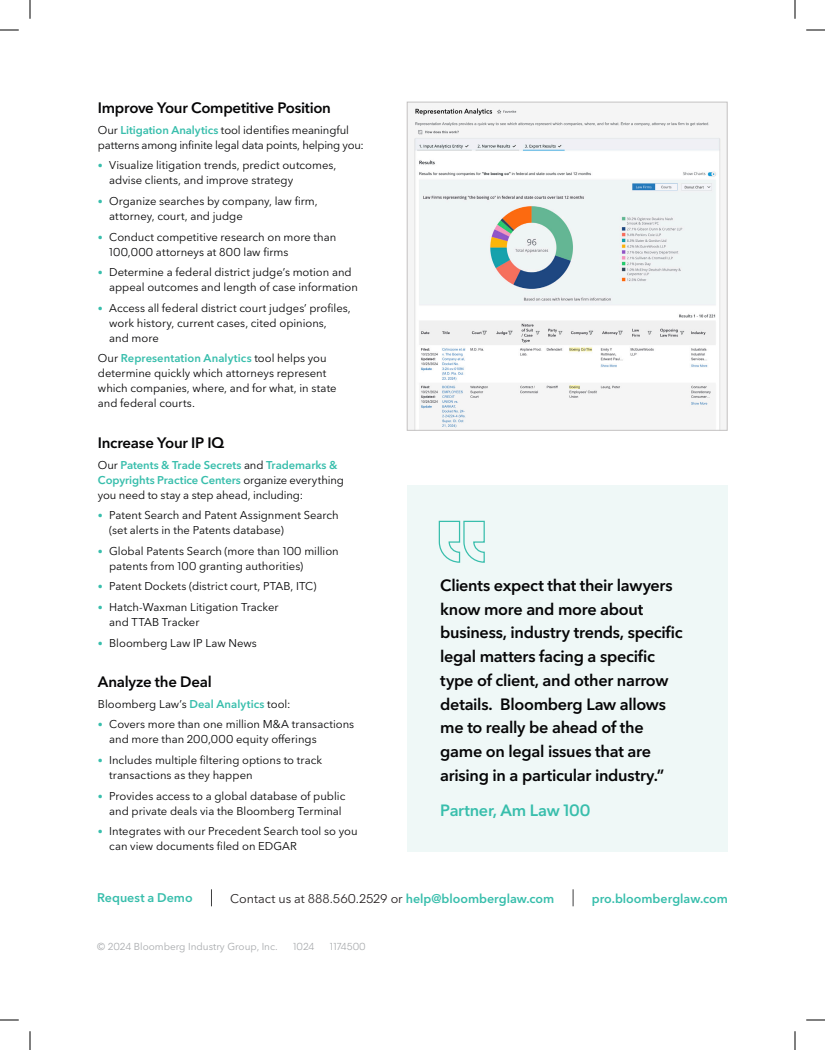
<style>
.page{position:relative;width:825px;height:1050px;background:#fff}
.page>*{position:absolute;margin:0;border:0;box-sizing:border-box;transform-origin:0 0}
.t1{font:600 16.25px/23.8px "Avenir Next P For BBG";letter-spacing:-.02em;color:#050506}
.t2{font:600 16.25px "Avenir Next P For BBG";letter-spacing:-.02em;color:#38beac}
.t3{font:600 15px "Avenir Next P For BBG";letter-spacing:-.02em;color:#050506}
.t4{font:12.5px "Avenir Next P For BBG";color:#231f20}
.t5{font:600 12.5px "Avenir Next P For BBG";color:#38beac}
.bullet{font:11.25px/15px "Avenir Next P For BBG";color:#050506}
.body{font:11.25px "Avenir Next P For BBG";color:#050506}
.t6{font:10px "Avenir Next P For BBG";color:#a8aaad}
.s1{font-weight:600;color:#38beac}
.s2{font-size:10px;color:#38beac}
</style>
<div class="page">
<img style="left:414px;top:108px;width:307px;height:321px">
<div style="left:407px;top:102px;width:321px;height:329px;border:1px solid #c4c2c2"></div>
<div style="left:407px;top:486px;width:321px;height:366px;background:#eff8f7"></div>
<svg style="left:438px;top:520px;width:47px;height:43px"></svg>
<svg style="left:211px;top:889px;width:1px;height:17px"></svg>
<svg style="left:573px;top:889px;width:1px;height:17px"></svg>
<svg style="left:0;top:29px;width:19px;height:2px"></svg>
<svg style="left:806px;top:29px;width:19px;height:2px"></svg>
<svg style="left:0;top:1019px;width:19px;height:2px"></svg>
<svg style="left:806px;top:1019px;width:19px;height:2px"></svg>
<svg style="left:29px;top:0;width:2px;height:19px"></svg>
<svg style="left:29px;top:1031px;width:2px;height:19px"></svg>
<svg style="left:794px;top:0;width:2px;height:19px"></svg>
<svg style="left:794px;top:1031px;width:2px;height:19px"></svg>
<h3 class="t3" style="left:98px;top:99px;width:235px">Improve Your Competitive Position</h3>
<p class="bullet" style="left:98px;top:122px;width:267px">Our <span class="s1">Litigation Analytics</span> tool identifies meaningful patterns among infinite legal data points, helping you:</p>
<p class="bullet" style="left:109px;top:158px;width:229px;text-indent:-11px"><span class="s2">•</span> Visualize litigation trends, predict outcomes, advise clients, and improve strategy</p>
<p class="bullet" style="left:109px;top:194px;width:210px;text-indent:-11px"><span class="s2">•</span> Organize searches by company, law firm, attorney, court, and judge</p>
<p class="bullet" style="left:109px;top:229px;width:229px;text-indent:-11px"><span class="s2">•</span> Conduct competitive research on more than<br>100,000 attorneys at 800 law firms</p>
<p class="bullet" style="left:109px;top:265px;width:250px;text-indent:-11px"><span class="s2">•</span> Determine a federal district judge’s motion and appeal outcomes and length of case information</p>
<p class="bullet" style="left:109px;top:300px;width:243px;text-indent:-11px"><span class="s2">•</span> Access all federal district court judges’ profiles, work history, current cases, cited opinions,<br>and more</p>
<p class="bullet" style="left:98px;top:351px;width:240px">Our <span class="s1">Representation Analytics</span> tool helps you determine quickly which attorneys represent which companies, where, and for what, in state and federal courts.</p>
<h3 class="t3" style="left:98px;top:434px;width:128px">Increase Your IP IQ</h3>
<p class="bullet" style="left:98px;top:457px;width:248px">Our <span class="s1">Patents &amp; Trade Secrets</span> and <span class="s1">Trademarks &amp;<br>Copyrights Practice Centers</span> organize everything you need to stay a step ahead, including:</p>
<p class="bullet" style="left:109px;top:508px;width:231px;text-indent:-11px"><span class="s2">•</span> Patent Search and Patent Assignment Search (set alerts in the Patents database)</p>
<p class="bullet" style="left:109px;top:543px;width:231px;text-indent:-11px"><span class="s2">•</span> Global Patents Search (more than 100 million patents from 100 granting authorities)</p>
<p class="bullet" style="left:98px;top:579px;width:220px"><span class="s2">•</span> Patent Dockets (district court, PTAB, ITC)</p>
<p class="bullet" style="left:109px;top:600px;width:171px;text-indent:-11px"><span class="s2">•</span> Hatch-Waxman Litigation Tracker and TTAB Tracker</p>
<p class="bullet" style="left:98px;top:635px;width:161px"><span class="s2">•</span> Bloomberg Law IP Law News</p>
<h3 class="t3" style="left:98px;top:673px;width:115px">Analyze the Deal</h3>
<p class="body" style="left:98px;top:697px;width:194px">Bloomberg Law’s <span class="s1">Deal Analytics</span> tool:</p>
<p class="bullet" style="left:109px;top:717px;width:247px;text-indent:-11px"><span class="s2">•</span> Covers more than one million M&amp;A transactions and more than 200,000 equity offerings</p>
<p class="bullet" style="left:109px;top:753px;width:214px;text-indent:-11px"><span class="s2">•</span> Includes multiple filtering options to track transactions as they happen</p>
<p class="bullet" style="left:109px;top:788px;width:238px;text-indent:-11px"><span class="s2">•</span> Provides access to a global database of public and private deals via the Bloomberg Terminal</p>
<p class="bullet" style="left:109px;top:824px;width:250px;text-indent:-11px"><span class="s2">•</span> Integrates with our Precedent Search tool so you can view documents filed on EDGAR</p>
<p class="t1" style="left:440px;top:573px;width:244px">Clients expect that their lawyers know more and more about business, industry trends, specific legal matters facing a specific type of client, and other narrow details. Bloomberg Law allows me to really be ahead of the game on legal issues that are arising in a particular industry.”</p>
<p class="t2" style="left:440px;top:800px;width:152px">Partner, Am Law 100</p>
<p class="t5" style="left:97px;top:891px;width:97px">Request a Demo</p>
<p class="t4" style="left:230px;top:891px;width:326px">Contact us at 888.560.2529 or <span class="s1">help@bloomberglaw.com</span></p>
<p class="t5" style="left:592px;top:891px;width:137px">pro.bloomberglaw.com</p>
<p class="t6" style="left:97px;top:941px;width:182px">© 2024 Bloomberg Industry Group, Inc.</p>
<p class="t6" style="left:293px;top:941px;width:23px">1024</p>
<p class="t6" style="left:330px;top:941px;width:37px">1174500</p>
</div>
